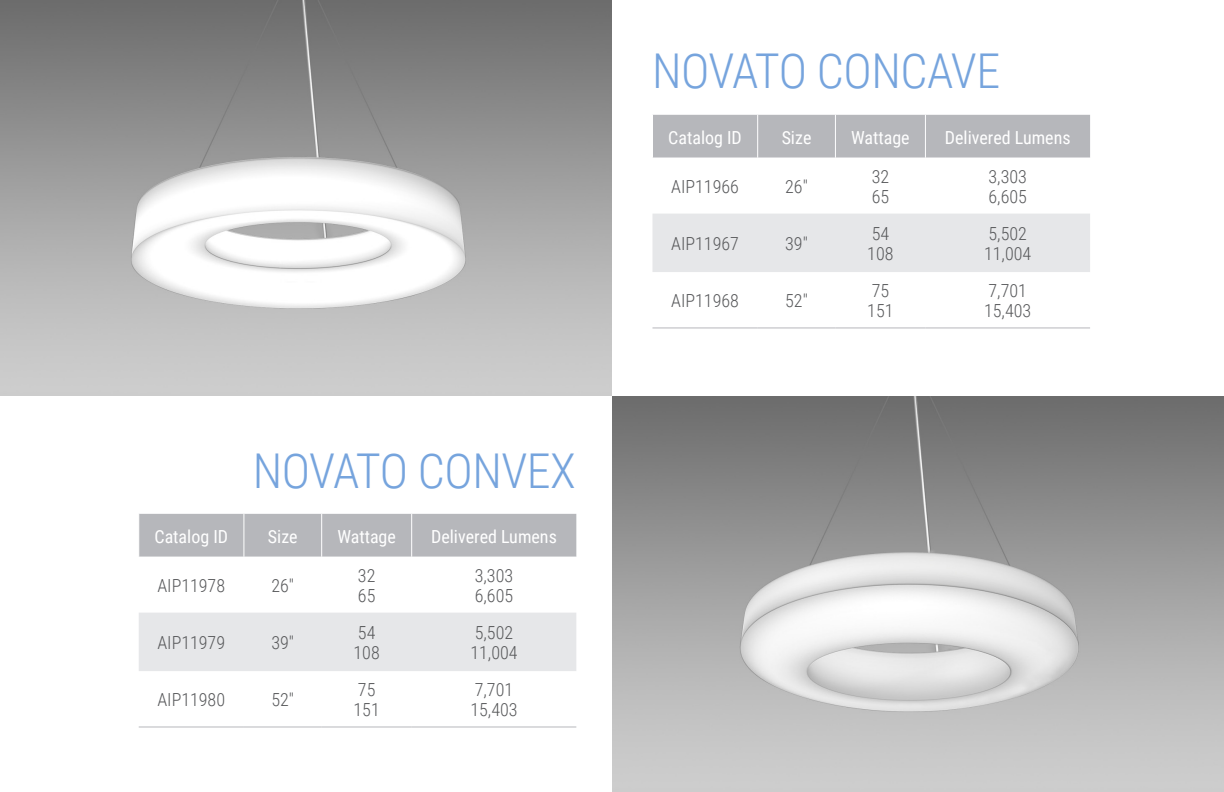
<style>
.page{position:relative;width:1224px;height:792px;background:#fff}
.page>*{position:absolute;margin:0;border:0;box-sizing:border-box;transform-origin:0 0}
.Bulleted_text{font:300 48px "Roboto Condensed";letter-spacing:-.01em;color:#76a4dd}
.Bulleted_text-2{font:300 18px/20px "Roboto Condensed";color:#57585a}
.Bulleted_text-3{font:18px "Roboto Condensed";color:#fff}
</style>
<div class="page">
<img style="left:0;top:0;width:612px;height:396px">
<img style="left:612px;top:396px;width:612px;height:396px">
<div style="left:653px;top:115px;width:437px;height:43px;background:#b6b7bb"></div>
<svg style="left:653px;top:213px;width:437px;height:1px"></svg>
<div style="left:652px;top:214px;width:438px;height:58px;background:#e6e7e9"></div>
<hr style="left:757px;top:115px;width:1px;height:43px;background:#fff">
<hr style="left:835px;top:115px;width:1px;height:43px;background:#fff">
<hr style="left:925px;top:115px;width:1px;height:43px;background:#fff">
<hr style="left:652px;top:327px;width:106px;height:1px;background:#b6b7bb">
<hr style="left:758px;top:327px;width:77px;height:1px;background:#b6b7bb">
<hr style="left:835px;top:327px;width:90px;height:1px;background:#b6b7bb">
<hr style="left:925px;top:327px;width:165px;height:1px;background:#b6b7bb">
<div style="left:139px;top:514px;width:437px;height:43px;background:#b6b7bb"></div>
<div style="left:139px;top:613px;width:437px;height:58px;background:#e6e7e9"></div>
<hr style="left:243px;top:514px;width:1px;height:43px;background:#fff">
<hr style="left:321px;top:514px;width:1px;height:43px;background:#fff">
<hr style="left:411px;top:514px;width:1px;height:43px;background:#fff">
<hr style="left:139px;top:726px;width:105px;height:1px;background:#b6b7bb">
<hr style="left:244px;top:726px;width:78px;height:1px;background:#b6b7bb">
<hr style="left:322px;top:726px;width:90px;height:1px;background:#b6b7bb">
<hr style="left:412px;top:726px;width:164px;height:1px;background:#b6b7bb">
<p class="Bulleted_text" style="left:253px;top:438px;width:325px">NOVATO CONVEX</p>
<p class="Bulleted_text-3" style="left:154px;top:524px;width:75px">Catalog ID</p>
<p class="Bulleted_text-3" style="left:268px;top:524px;width:31px">Size</p>
<p class="Bulleted_text-3" style="left:337px;top:524px;width:60px">Wattage</p>
<p class="Bulleted_text-3" style="left:431px;top:524px;width:127px">Delivered Lumens</p>
<p class="Bulleted_text-2" style="left:157px;top:575px;width:69px">AIP11978</p>
<p class="Bulleted_text-2" style="left:271px;top:575px;width:24px">26"</p>
<p class="Bulleted_text-2" style="left:358px;top:565px;width:19px">32<br>65</p>
<p class="Bulleted_text-2" style="left:475px;top:565px;width:40px">3,303<br>6,605</p>
<p class="Bulleted_text-2" style="left:157px;top:632px;width:69px">AIP11979</p>
<p class="Bulleted_text-2" style="left:271px;top:632px;width:24px">39"</p>
<p class="Bulleted_text-2" style="left:354px;top:622px;width:28px">54<br>108</p>
<p class="Bulleted_text-2" style="left:470px;top:622px;width:49px">5,502<br>11,004</p>
<p class="Bulleted_text-2" style="left:157px;top:689px;width:69px">AIP11980</p>
<p class="Bulleted_text-2" style="left:271px;top:689px;width:24px">52"</p>
<p class="Bulleted_text-2" style="left:354px;top:679px;width:28px">75<br>151</p>
<p class="Bulleted_text-2" style="left:470px;top:679px;width:49px">7,701<br>15,403</p>
<p class="Bulleted_text" style="left:652px;top:38px;width:350px">NOVATO CONCAVE</p>
<p class="Bulleted_text-3" style="left:668px;top:125px;width:75px">Catalog ID</p>
<p class="Bulleted_text-3" style="left:782px;top:125px;width:31px">Size</p>
<p class="Bulleted_text-3" style="left:851px;top:125px;width:60px">Wattage</p>
<p class="Bulleted_text-3" style="left:945px;top:125px;width:127px">Delivered Lumens</p>
<p class="Bulleted_text-2" style="left:671px;top:176px;width:69px">AIP11966</p>
<p class="Bulleted_text-2" style="left:785px;top:176px;width:24px">26"</p>
<p class="Bulleted_text-2" style="left:872px;top:166px;width:19px">32<br>65</p>
<p class="Bulleted_text-2" style="left:989px;top:166px;width:40px">3,303<br>6,605</p>
<p class="Bulleted_text-2" style="left:671px;top:233px;width:69px">AIP11967</p>
<p class="Bulleted_text-2" style="left:785px;top:233px;width:24px">39"</p>
<p class="Bulleted_text-2" style="left:867px;top:223px;width:28px">54<br>108</p>
<p class="Bulleted_text-2" style="left:984px;top:223px;width:49px">5,502<br>11,004</p>
<p class="Bulleted_text-2" style="left:671px;top:290px;width:69px">AIP11968</p>
<p class="Bulleted_text-2" style="left:785px;top:290px;width:24px">52"</p>
<p class="Bulleted_text-2" style="left:867px;top:280px;width:28px">75<br>151</p>
<p class="Bulleted_text-2" style="left:984px;top:280px;width:49px">7,701<br>15,403</p>
</div>
